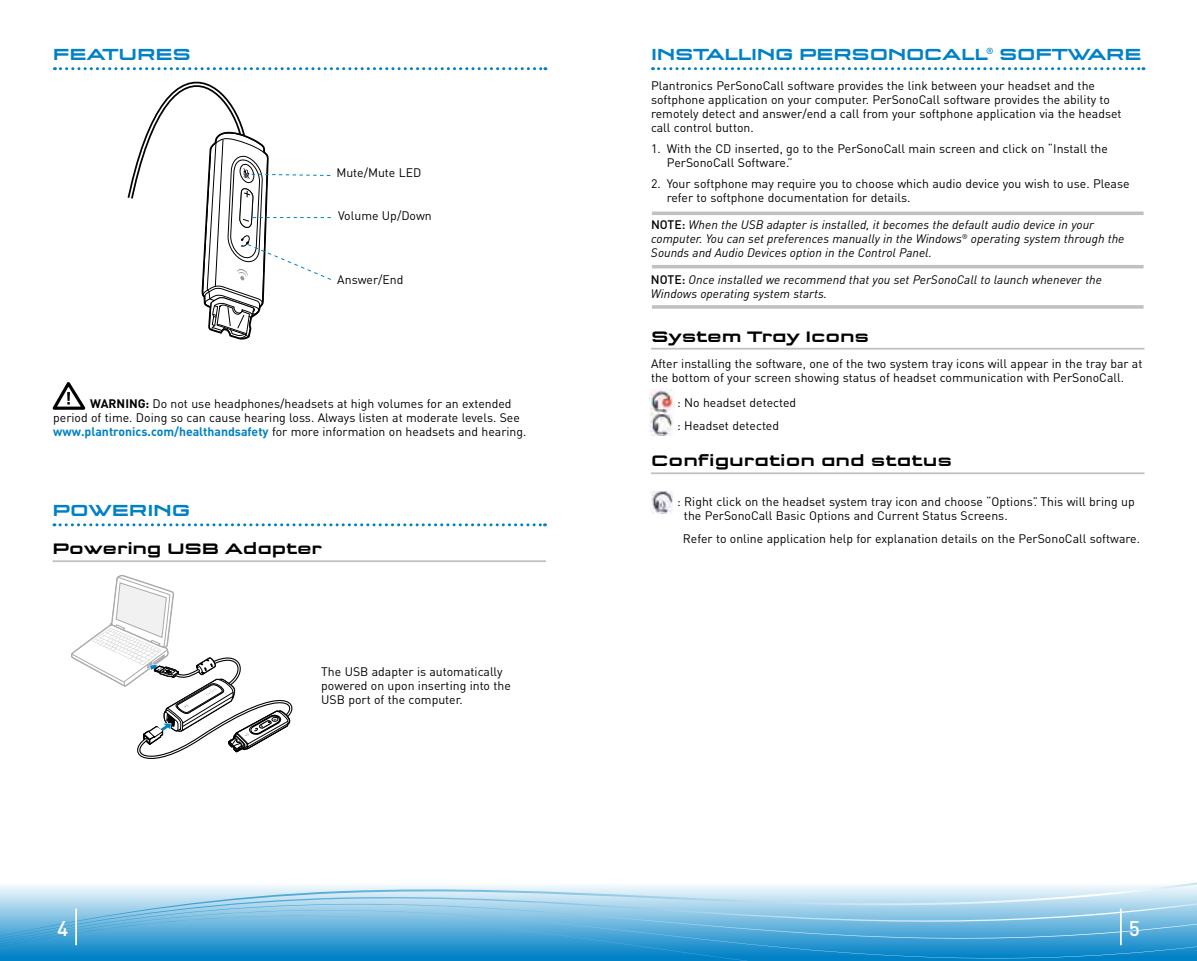
<style>
.page{position:relative;width:1197px;height:961px;background:#fff}
.page>*{position:absolute;margin:0;border:0;box-sizing:border-box;transform-origin:0 0}
.t1{font:500 21px "DIN";color:#fff}
.t2{font:700 16.62px "Q Type Ext";letter-spacing:-.02em;color:#0081c6}
.t3{font:700 15.75px "Q Type Ext";letter-spacing:-.015em;color:#000}
.t4{font:12.25px/14px "DIN";color:#000}
.t5{font:italic 12.25px/14px "DIN";color:#000}
.s1{font-weight:700}
.s2{font-weight:700;color:#0081c6}
.s3{font-weight:500;font-style:normal}
</style>
<div class="page">
<svg style="left:53px;top:382px;width:32px;height:28px"></svg>
<svg style="left:0;top:882px;width:1197px;height:14px"></svg>
<svg style="left:0;top:896px;width:1197px;height:13px;background:#b3d9ee"></svg>
<svg style="left:0;top:909px;width:1197px;height:52px;background:#57abd9"></svg>
<svg style="left:0;top:913px;width:748px;height:48px;background:#42a1d4"></svg>
<hr style="left:75px;top:908px;width:2px;height:37px;background:#fff">
<hr style="left:1120px;top:908px;width:2px;height:37px;background:#fff">
<svg style="left:54px;top:523px;width:492px;height:3px"></svg>
<hr style="left:52px;top:560px;width:494px;height:2px;background:#bec0c2">
<svg style="left:71px;top:575px;width:221px;height:184px"></svg>
<svg style="left:652px;top:67px;width:492px;height:3px"></svg>
<hr style="left:651px;top:348px;width:494px;height:1px;background:#bec0c2">
<hr style="left:651px;top:472px;width:494px;height:2px;background:#bec0c2">
<img style="left:649px;top:389px;width:25px;height:47px">
<img style="left:650px;top:491px;width:22px;height:22px">
<hr style="left:652px;top:212px;width:492px;height:3px;background:#bec0c2">
<svg style="left:652px;top:305px;width:492px;height:4px;background:#c5c7c9"></svg>
<hr style="left:652px;top:265px;width:492px;height:3px;background:#bec0c2">
<svg style="left:54px;top:67px;width:492px;height:273px"></svg>
<h2 class="t2" style="left:53px;top:45px;width:140px">FEATURES</h2>
<p class="t4" style="left:336px;top:166px;width:87px">Mute/Mute LED</p>
<p class="t4" style="left:338px;top:209px;width:95px">Volume Up/Down</p>
<p class="t4" style="left:337px;top:272px;width:68px">Answer/End</p>
<p class="t4" style="left:53px;top:396px;width:475px;text-indent:37px"><span class="s1">WARNING:</span> Do not use headphones/headsets at high volumes for an extended period of time. Doing so can cause hearing loss. Always listen at moderate levels. See <span class="s2">www.plantronics.com/healthandsafety</span> for more information on headsets and hearing.</p>
<h2 class="t2" style="left:52px;top:501px;width:139px">POWERING</h2>
<p class="t3" style="left:52px;top:539px;width:271px">Powering USB Adapter</p>
<p class="t4" style="left:321px;top:664px;width:191px">The USB adapter is automatically powered on upon inserting into the<br>USB port of the computer.</p>
<h2 class="t2" style="left:651px;top:45px;width:492px">INSTALLING PERSONOCALL<sup>®</sup> SOFTWARE</h2>
<p class="t4" style="left:651px;top:79px;width:472px">Plantronics PerSonoCall software provides the link between your headset and the softphone application on your computer. PerSonoCall software provides the ability to remotely detect and answer/end a call from your softphone application via the headset call control button.</p>
<p class="t4" style="left:667px;top:142px;width:443px;text-indent:-16px">1. With the CD inserted, go to the PerSonoCall main screen and click on “Install the<br>PerSonoCall Software.”</p>
<p class="t4" style="left:667px;top:177px;width:464px;text-indent:-16px">2. Your softphone may require you to choose which audio device you wish to use. Please refer to softphone documentation for details.</p>
<p class="t5" style="left:651px;top:217px;width:475px"><span class="s3">NOTE:</span> When the USB adapter is installed, it becomes the default audio device in your computer. You can set preferences manually in the Windows<sup>®</sup> operating system through the<br>Sounds and Audio Devices option in the Control Panel.</p>
<p class="t5" style="left:651px;top:272px;width:453px"><span class="s3">NOTE:</span> Once installed we recommend that you set PerSonoCall to launch whenever the<br>Windows operating system starts.</p>
<p class="t3" style="left:651px;top:327px;width:220px">System Tray Icons</p>
<p class="t4" style="left:651px;top:357px;width:493px">After installing the software, one of the two system tray icons will appear in the tray bar at the bottom of your screen showing status of headset communication with PerSonoCall.</p>
<p class="t4" style="left:677px;top:391px;width:121px;line-height:22.8px">: No headset detected : Headset detected</p>
<p class="t3" style="left:651px;top:451px;width:303px">Configuration and status</p>
<p class="t4" style="left:684px;top:494px;width:452px;text-indent:-7px">: Right click on the headset system tray icon and choose “Options”. This will bring up the PerSonoCall Basic Options and Current Status Screens.</p>
<p class="t4" style="left:683px;top:531px;width:459px">Refer to online application help for explanation details on the PerSonoCall software.</p>
<h1 class="t1" style="left:57px;top:915px;width:13px">4</h1>
<h1 class="t1" style="left:1129px;top:915px;width:13px">5</h1>
</div>
